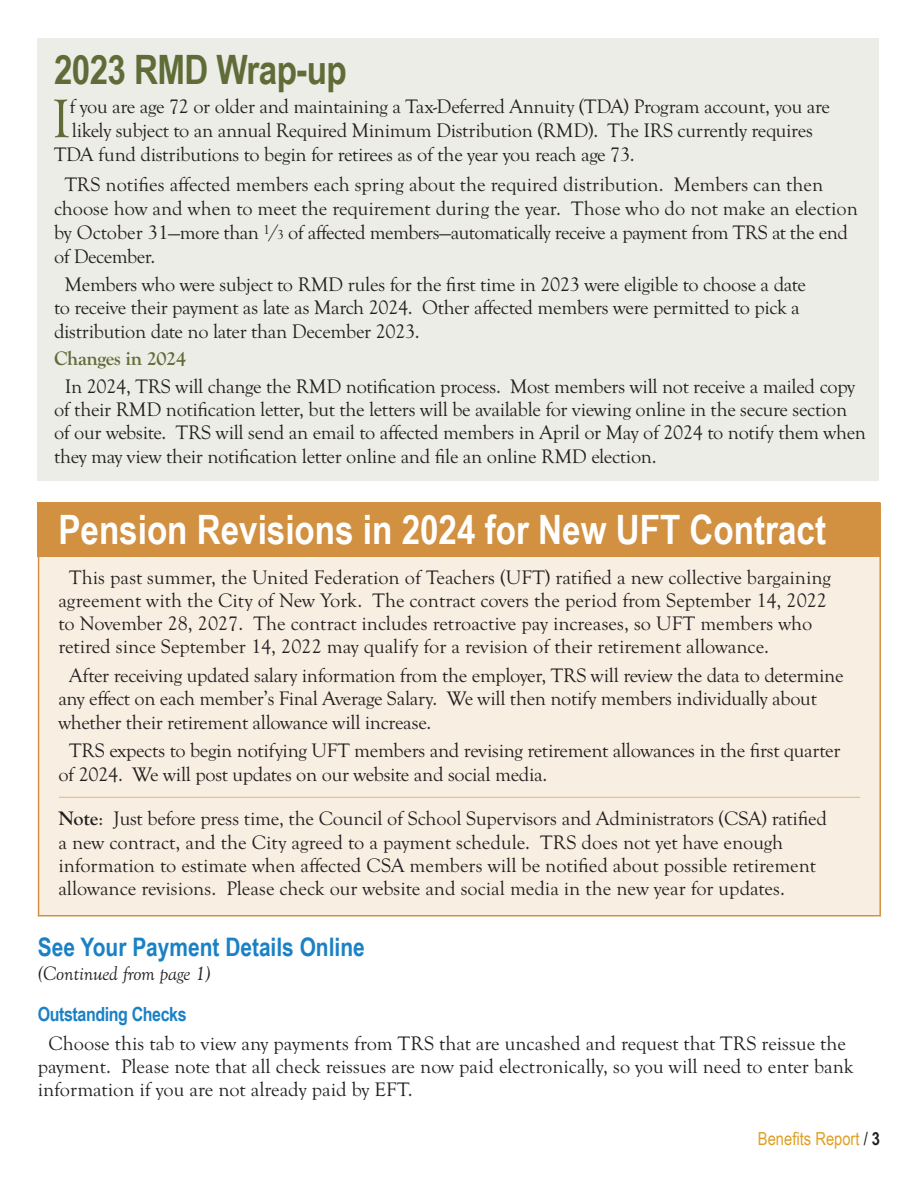
<style>
.page{position:relative;width:918px;height:1188px;background:#fff}
.page>*{position:absolute;margin:0;border:0;box-sizing:border-box;transform-origin:0 0}
.t1{font:55.95px "Goudy Old Sty";color:#606c38}
.t2{font:700 40.5px "Arial Narrow";color:#fff}
.t3{font:700 40.5px "Arial Narrow";letter-spacing:-.015em;color:#606c38}
.t4{font:700 25.5px "Arial Narrow";color:#1b81c5}
.t5{font:20.25px/23.2px "Goudy Old Sty";letter-spacing:-.015em;color:#231f20}
.t6{font:italic 20.25px "Goudy Old Sty";letter-spacing:-.01em;color:#231f20}
.t7{font:700 20.25px "Goudy Old Sty";letter-spacing:-.015em;color:#606c38}
.t8{font:700 19.5px "Arial Narrow";letter-spacing:-.02em;color:#1b81c5}
.t9{font:18px "Arial Narrow";color:#df9f24}
.s1{font-size:13.5px}
.s2{font-weight:700}
.s3{color:#231f20}
.s4{font-weight:700;color:#231f20}
</style>
<div class="page">
<div style="left:38px;top:503px;width:843px;height:413px;background:#f8eee1;border:2px solid #d29041"></div>
<div style="left:38px;top:502px;width:842px;height:55px;background:#d29041"></div>
<div style="left:38px;top:38px;width:841px;height:443px;background:#edede7"></div>
<hr style="left:59px;top:797px;width:801px;height:1px;background:#e2b684">
<p class="t3" style="left:54px;top:39px;width:294px">2023 RMD Wrap-up</p>
<p class="t1" style="left:52px;top:88px;width:20px">I</p>
<p class="t5" style="left:69px;top:95px;width:762px">f you are age 72 or older and maintaining a Tax-Deferred Annuity (TDA) Program account, you are</p>
<p class="t5" style="left:72px;top:119px;width:743px">likely subject to an annual Required Minimum Distribution (RMD). The IRS currently requires</p>
<p class="t5" style="left:54px;top:143px;width:582px">TDA fund distributions to begin for retirees as of the year you reach age 73.</p>
<p class="t5" style="left:54px;top:172px;width:805px;line-height:24px;text-indent:11px">TRS notifies affected members each spring about the required distribution. Members can then choose how and when to meet the requirement during the year. Those who do not make an election by October 31—more than <sup>1</sup>/<span class="s1">3</span> of affected members—automatically receive a payment from TRS at the end of December.</p>
<p class="t5" style="left:54px;top:273px;width:754px;text-indent:11px">Members who were subject to RMD rules for the first time in 2023 were eligible to choose a date to receive their payment as late as March 2024. Other affected members were permitted to pick a distribution date no later than December 2023.</p>
<p class="t7" style="left:54px;top:347px;width:134px">Changes in 2024</p>
<p class="t5" style="left:54px;top:375px;width:814px;text-indent:11px">In 2024, TRS will change the RMD notification process. Most members will not receive a mailed copy of their RMD notification letter, but the letters will be available for viewing online in the secure section of our website. TRS will send an email to affected members in April or May of 2024 to notify them when they may view their notification letter online and file an online RMD election.</p>
<p class="t2" style="left:58px;top:499px;width:769px">Pension Revisions in 2024 for New UFT Contract</p>
<p class="t5" style="left:58px;top:566px;width:774px;text-indent:11px">This past summer, the United Federation of Teachers (UFT) ratified a new collective bargaining agreement with the City of New York. The contract covers the period from September 14, 2022 to November 28, 2027. The contract includes retroactive pay increases, so UFT members who retired since September 14, 2022 may qualify for a revision of their retirement allowance.</p>
<p class="t5" style="left:58px;top:664px;width:787px;text-indent:11px">After receiving updated salary information from the employer, TRS will review the data to determine any effect on each member’s Final Average Salary. We will then notify members individually about whether their retirement allowance will increase.</p>
<p class="t5" style="left:58px;top:739px;width:784px;text-indent:11px">TRS expects to begin notifying UFT members and revising retirement allowances in the first quarter of 2024. We will post updates on our website and social media.</p>
<p class="t5" style="left:58px;top:808px;width:770px"><span class="s2">Note</span>: Just before press time, the Council of School Supervisors and Administrators (CSA) ratified a new contract, and the City agreed to a payment schedule. TRS does not yet have enough information to estimate when affected CSA members will be notified about possible retirement allowance revisions. Please check our website and social media in the new year for updates.</p>
<p class="t4" style="left:38px;top:928px;width:329px">See Your Payment Details Online</p>
<p class="t6" style="left:38px;top:962px;width:174px">(Continued from page 1)</p>
<p class="t8" style="left:38px;top:999px;width:150px">Outstanding Checks</p>
<p class="t5" style="left:38px;top:1032px;width:817px;text-indent:11px">Choose this tab to view any payments from TRS that are uncashed and request that TRS reissue the payment. Please note that all check reissues are now paid electronically, so you will need to enter bank information if you are not already paid by EFT.</p>
<p class="t9" style="left:758px;top:1125px;width:124px">Benefits Report <span class="s3">/</span> <span class="s4">3</span></p>
</div>
